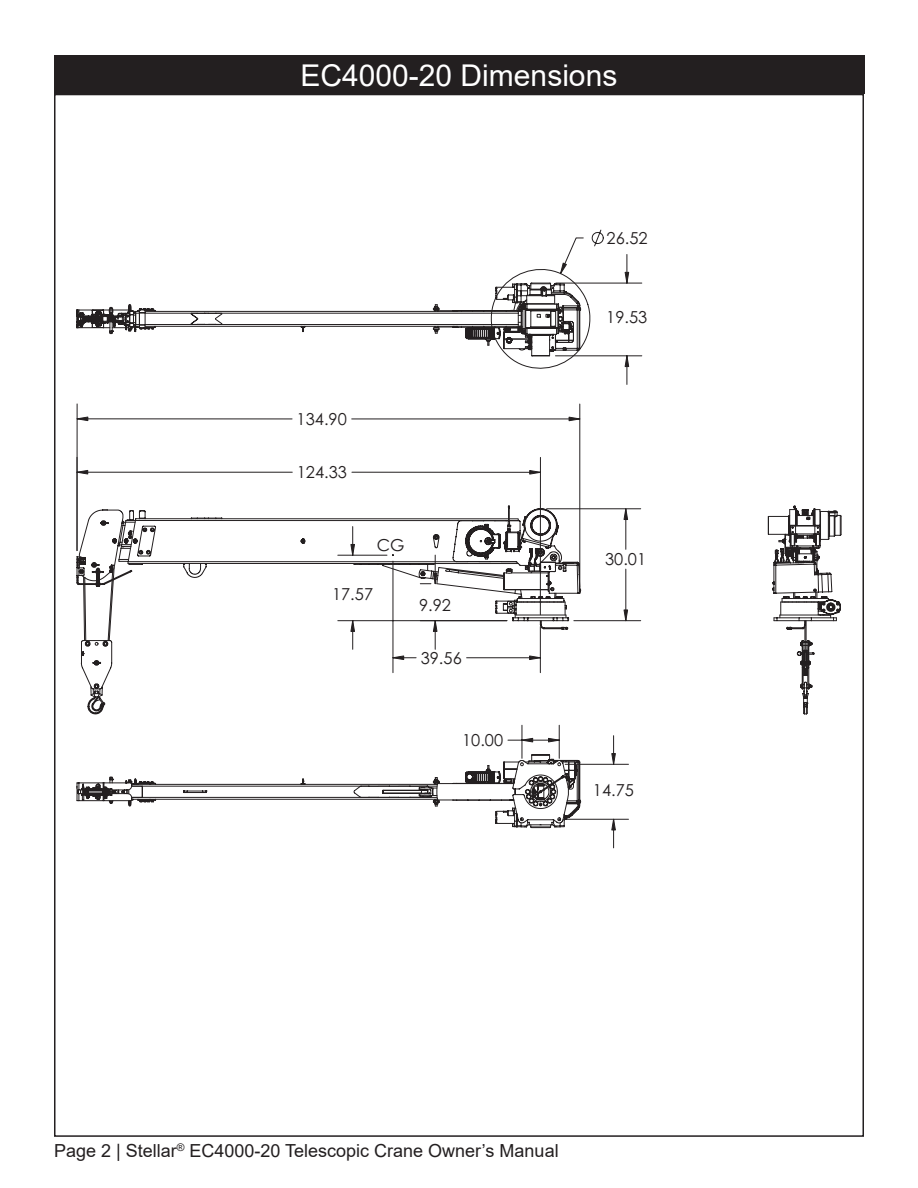
<style>
.page{position:relative;width:918px;height:1188px;background:#fff}
.page>*{position:absolute;margin:0;border:0;box-sizing:border-box;transform-origin:0 0}
.TOC_Page_Heading_White{font:30px "Arial";color:#fff}
.t1{font:18px "Arial";color:#231f20}
.t2{font:16.5px "Century Gothic";color:#231f20}
</style>
<div class="page">
<div style="left:54px;top:56px;width:810px;height:38px;background:#231f20"></div>
<svg style="left:77px;top:304px;width:483px;height:450px"></svg>
<svg style="left:77px;top:754px;width:504px;height:75px"></svg>
<hr style="left:77px;top:472px;width:215px;height:1px;background:#231f20">
<svg style="left:78px;top:469px;width:11px;height:6px"></svg>
<svg style="left:350px;top:230px;width:254px;height:275px"></svg>
<svg style="left:559px;top:237px;width:25px;height:38px"></svg>
<hr style="left:352px;top:419px;width:228px;height:1px;background:#231f20">
<hr style="left:77px;top:418px;width:215px;height:1px;background:#231f20">
<hr style="left:579px;top:404px;width:1px;height:183px;background:#231f20">
<hr style="left:77px;top:404px;width:1px;height:147px;background:#231f20">
<svg style="left:568px;top:416px;width:13px;height:6px"></svg>
<svg style="left:77px;top:416px;width:12px;height:6px"></svg>
<svg style="left:77px;top:505px;width:764px;height:210px"></svg>
<hr style="left:565px;top:764px;width:64px;height:1px;background:#231f20">
<hr style="left:565px;top:819px;width:64px;height:1px;background:#231f20">
<hr style="left:522px;top:725px;width:1px;height:33px;background:#231f20">
<hr style="left:559px;top:725px;width:1px;height:33px;background:#231f20">
<hr style="left:522px;top:740px;width:37px;height:1px;background:#231f20">
<svg style="left:611px;top:736px;width:5px;height:29px"></svg>
<svg style="left:611px;top:818px;width:5px;height:30px"></svg>
<svg style="left:508px;top:737px;width:25px;height:6px"></svg>
<svg style="left:548px;top:737px;width:12px;height:6px"></svg>
<hr style="left:556px;top:283px;width:86px;height:1px;background:#231f20">
<hr style="left:555px;top:355px;width:87px;height:1px;background:#231f20">
<svg style="left:624px;top:254px;width:6px;height:30px"></svg>
<svg style="left:624px;top:355px;width:6px;height:29px"></svg>
<p class="TOC_Page_Heading_White" style="left:301px;top:54px;width:318px">EC4000-20 Dimensions</p>
<p class="t2" style="left:607px;top:228px;width:43px">26.52</p>
<p class="t2" style="left:297px;top:409px;width:52px">134.90</p>
<p class="t2" style="left:297px;top:462px;width:52px">124.33</p>
<p class="t2" style="left:377px;top:535px;width:29px">CG</p>
<p class="t2" style="left:332px;top:584px;width:43px">17.57</p>
<p class="t2" style="left:419px;top:595px;width:33px">9.92</p>
<p class="t2" style="left:421px;top:648px;width:43px">39.56</p>
<p class="t2" style="left:462px;top:730px;width:43px">10.00</p>
<p class="t2" style="left:606px;top:307px;width:43px">19.53</p>
<p class="t2" style="left:605px;top:549px;width:43px">30.01</p>
<p class="t2" style="left:593px;top:779px;width:43px">14.75</p>
<p class="t1" style="left:54px;top:1139px;width:506px">Page 2 | Stellar<sup>®</sup> EC4000-20 Telescopic Crane Owner’s Manual</p>
</div>
